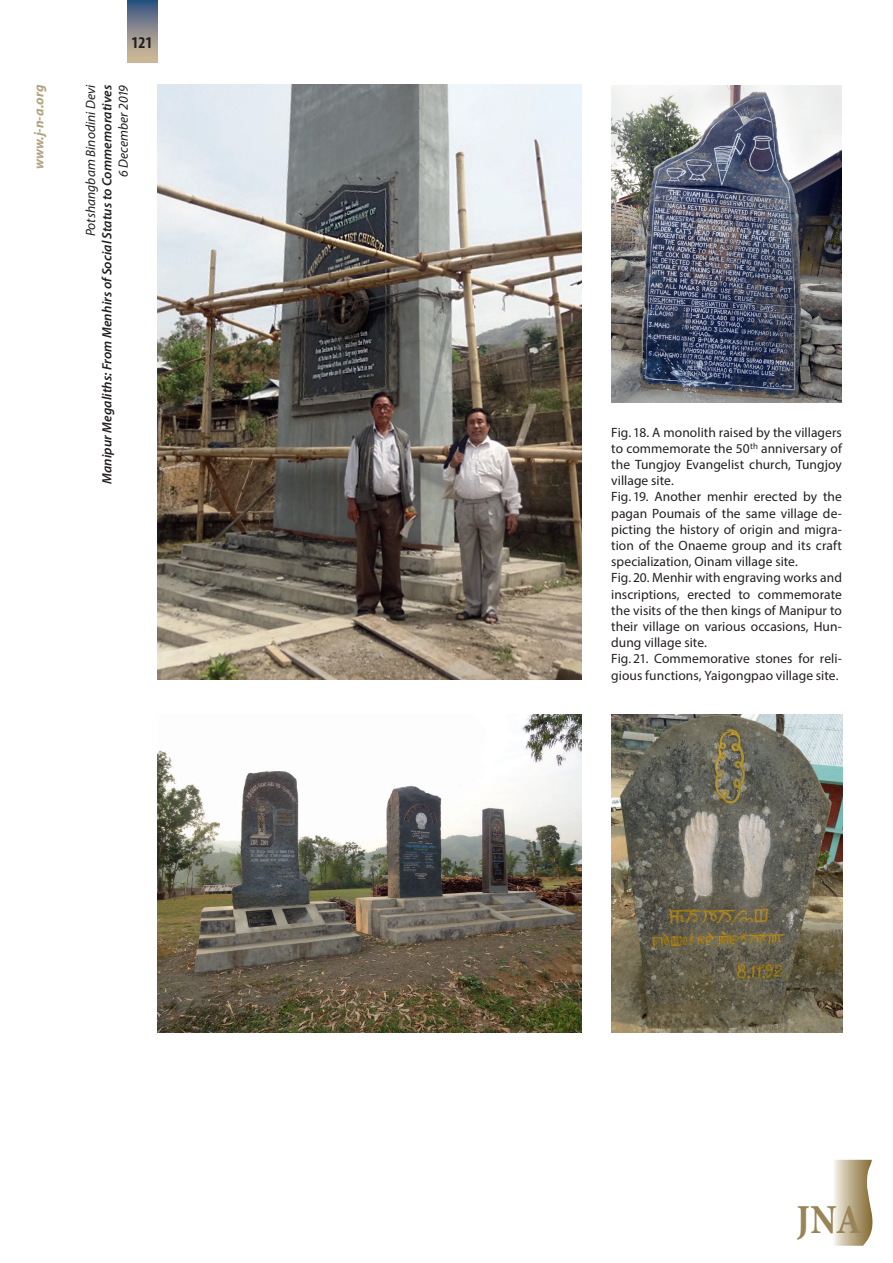
<style>
.page{position:relative;width:893px;height:1263px;background:#fff}
.page>*{position:absolute;margin:0;border:0;box-sizing:border-box;transform-origin:0 0}
.t1{font:700 condensed 41.7px "Minion Pro";color:#988457;scale:.96 1}
.t2{font:700 condensed 16.5px "Myriad Pro";color:#231f20}
.t3{font:13.5px/16.2px "Myriad Pro";letter-spacing:.005em;color:#231f20}
.t4{font:italic 600 13.5px "Myriad Pro";letter-spacing:.01em;color:#231f20}
.t5{font:italic 13.5px "Myriad Pro";letter-spacing:.005em;color:#231f20}
.t6{font:italic 700 13.5px "Myriad Pro";color:#b2a27f}
</style>
<div class="page">
<svg style="left:834px;top:1160px;width:39px;height:86px;background:#c3b699"></svg>
<svg style="left:128px;top:0;width:30px;height:63px;background:#898b8d"></svg>
<img style="left:611px;top:85px;width:231px;height:318px">
<img style="left:158px;top:85px;width:424px;height:594px">
<img style="left:611px;top:715px;width:231px;height:317px">
<img style="left:158px;top:715px;width:424px;height:317px">
<p class="t6" style="left:30px;top:169px;width:86px;rotate:-90deg">www.j-n-a.org</p>
<p class="t2" style="left:132px;top:32px;width:23px">121</p>
<p class="t5" style="left:82px;top:236px;width:153px;rotate:-90deg">Potshangbam Binodini Devi</p>
<p class="t4" style="left:98px;top:484px;width:401px;rotate:-90deg">Manipur Megaliths: From Menhirs of Social Status to Commemoratives</p>
<p class="t5" style="left:115px;top:177px;width:94px;rotate:-90deg">6 December 2019</p>
<p class="t3" style="left:611px;top:424px;width:232px">Fig.18. A monolith raised by the villagers to commemorate the 50<sup>th</sup> anniversary of the Tungjoy Evangelist church, Tungjoy village site.<br>Fig.19. Another menhir erected by the pagan Poumais of the same village de&shy;picting the history of origin and migra&shy;tion of the Onaeme group and its craft specialization, Oinam village site.<br>Fig.20. Menhir with engraving works and inscriptions, erected to commemorate the visits of the then kings of Manipur to their village on various occasions, Hun&shy;dung village site.<br>Fig.21. Commemorative stones for reli&shy;gious functions, Yaigongpao village site.</p>
<h1 class="t1" style="left:796px;top:1191px;width:69px">JNA</h1>
</div>
